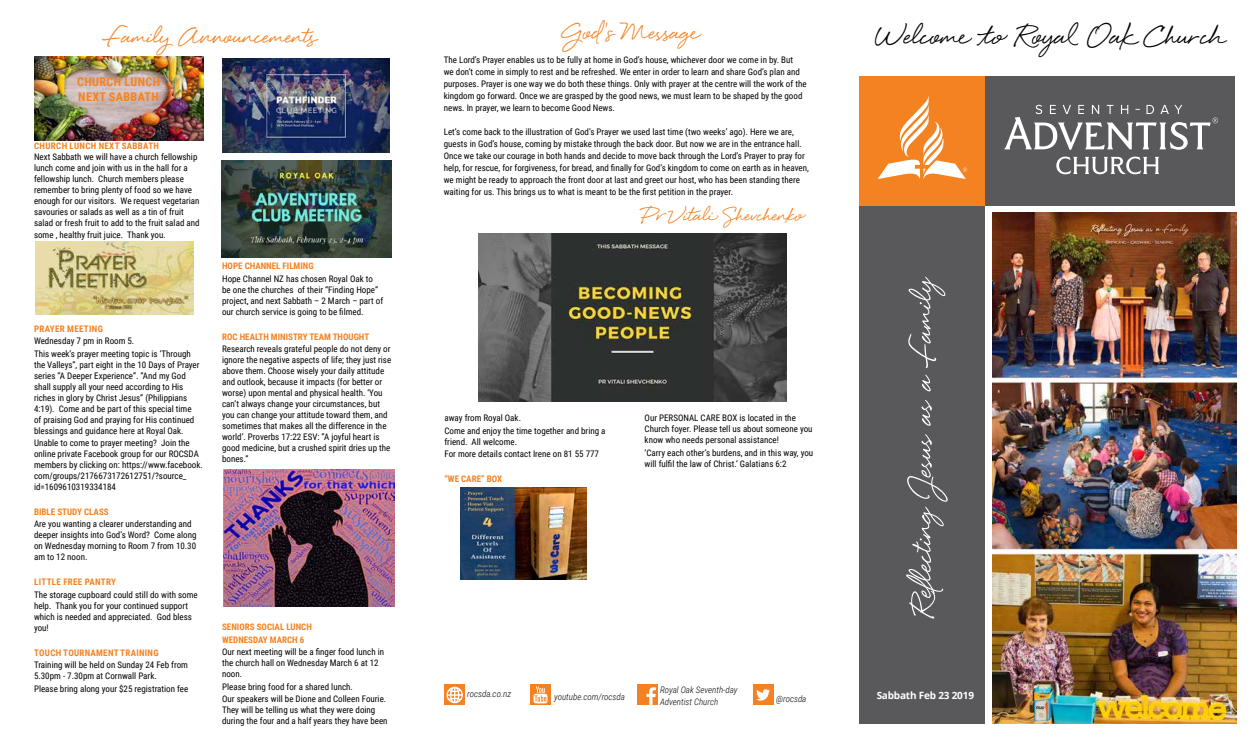
<style>
.page{position:relative;width:1259px;height:738px;background:#fff}
.page>*{position:absolute;margin:0;border:0;box-sizing:border-box;transform-origin:0 0}
.t1{font:51.2px "Eye Catching Pro";color:#fff}
.t2{font:48px "Eye Catching Pro";color:#000}
.t3{font:40px "Eye Catching Pro";color:#f58222}
.t4{font:34px "Eye Catching Pro";letter-spacing:-.005em;color:#f58222}
.t5{font:700 12px/14.4px "Roboto Condensed";letter-spacing:.035em;color:#f58222}
.t6{font:700 10px "Open Sans";letter-spacing:-.02em;color:#fff}
.t7{font:9px/11px "Roboto Condensed";color:#000}
.t8{font:700 9px/12.4px "Roboto Condensed";color:#f58222}
.t9{font:italic 300 9px/12px "Roboto Condensed";color:#000}
.t10{font:700 9px "Roboto Condensed";letter-spacing:.035em;color:#f58222}
.t11{font:700 9px "Roboto Condensed";letter-spacing:.03em;color:#f58222}
</style>
<div class="page">
<img style="left:35px;top:56px;width:169px;height:84px">
<div style="left:860px;top:205px;width:125px;height:518px;background:#59585b"></div>
<div style="left:985px;top:76px;width:250px;height:129px;background:#59585b"></div>
<div style="left:860px;top:76px;width:125px;height:129px;background:#f58220"></div>
<svg style="left:877px;top:95px;width:90px;height:84px"></svg>
<svg style="left:1056px;top:156px;width:103px;height:18px"></svg>
<svg style="left:1004px;top:105px;width:214px;height:45px"></svg>
<svg style="left:530px;top:684px;width:21px;height:21px"></svg>
<svg style="left:533px;top:686px;width:14px;height:16px"></svg>
<div style="left:637px;top:684px;width:21px;height:20px;background:#f58222"></div>
<svg style="left:646px;top:687px;width:10px;height:17px"></svg>
<div style="left:752px;top:684px;width:21px;height:20px;background:#f58222"></div>
<svg style="left:756px;top:689px;width:14px;height:11px"></svg>
<div style="left:444px;top:684px;width:21px;height:20px;background:#f58222"></div>
<svg style="left:446px;top:686px;width:17px;height:16px"></svg>
<img style="left:461px;top:487px;width:126px;height:91px">
<img style="left:35px;top:241px;width:158px;height:73px">
<img style="left:992px;top:212px;width:244px;height:510px">
<img style="left:478px;top:233px;width:309px;height:168px">
<img style="left:223px;top:58px;width:167px;height:94px">
<img style="left:222px;top:160px;width:169px;height:97px">
<img style="left:223px;top:469px;width:171px;height:136px">
<h3 class="t3" style="left:104px;top:20px;width:213px">Family Announcements</h3>
<h3 class="t5" style="left:77px;top:74px;width:84px">CHURCH LUNCH<br>NEXT SABBATH</h3>
<p class="t10" style="left:34px;top:140px;width:126px">CHURCH LUNCH NEXT SABBATH</p>
<p class="t7" style="left:34px;top:151px;width:167px">Next Sabbath we will have a church fellowship lunch come and join with us in the hall for a fellowship lunch. Church members please remember to bring plenty of food so we have enough for our visitors. We request vegetarian savouries or salads as well as a tin of fruit salad or fresh fruit to add to the fruit salad and some , healthy fruit juice. Thank you.</p>
<p class="t10" style="left:34px;top:322px;width:70px">PRAYER MEETING</p>
<p class="t7" style="left:34px;top:334px;width:158px;line-height:12.4px">Wednesday 7 pm in Room 5.<br>This week’s prayer meeting topic is ‘Through</p>
<p class="t7" style="left:34px;top:358px;width:167px">the Valleys”, part eight in the 10 Days of Prayer series “A Deeper Experience”. “And my God shall supply all your need according to His riches in glory by Christ Jesus” (Philippians 4:19). Come and be part of this special time of praising God and praying for His continued blessings and guidance here at Royal Oak.</p>
<p class="t7" style="left:34px;top:436px;width:170px">Unable to come to prayer meeting? Join the online private Facebook group for our ROCSDA members by clicking on: https://www.facebook. com/groups/2176673172612751/?source_ id=1609610319334184</p>
<p class="t8" style="left:34px;top:505px;width:76px">BIBLE STUDY CLASS</p>
<p class="t7" style="left:34px;top:518px;width:164px">Are you wanting a clearer understanding and deeper insights into God’s Word? Come along on Wednesday morning to Room 7 from 10.30 am to 12 noon.</p>
<p class="t10" style="left:34px;top:575px;width:83px">LITTLE FREE PANTRY</p>
<p class="t7" style="left:34px;top:588px;width:165px">The storage cupboard could still do with some help. Thank you for your continued support which is needed and appreciated. God bless you!</p>
<p class="t11" style="left:34px;top:645px;width:126px">TOUCH TOURNAMENT TRAINING</p>
<p class="t7" style="left:34px;top:658px;width:156px">Training will be held on Sunday 24 Feb from<br>5.30pm - 7.30pm at Cornwall Park.</p>
<p class="t7" style="left:34px;top:682px;width:156px">Please bring along your $25 registration fee</p>
<p class="t8" style="left:222px;top:259px;width:93px">HOPE CHANNEL FILMING</p>
<p class="t7" style="left:222px;top:272px;width:163px">Hope Channel NZ has chosen Royal Oak to be one the churches of their “Finding Hope” project, and next Sabbath – 2 March – part of our church service is going to be filmed.</p>
<p class="t8" style="left:222px;top:330px;width:149px">ROC HEALTH MINISTRY TEAM THOUGHT</p>
<p class="t7" style="left:222px;top:343px;width:171px">Research reveals grateful people do not deny or ignore the negative aspects of life; they just rise above them. Choose wisely your daily attitude and outlook, because it impacts (for better or worse) upon mental and physical health. ‘You can’t always change your circumstances, but you can change your attitude toward them, and sometimes that makes all the difference in the world’. Proverbs 17:22 ESV: “A joyful heart is good medicine, but a crushed spirit dries up the bones.”</p>
<p class="t8" style="left:222px;top:620px;width:91px">SENIORS SOCIAL LUNCH<br>WEDNESDAY MARCH 6</p>
<p class="t7" style="left:222px;top:645px;width:164px">Our next meeting will be a finger food lunch in the church hall on Wednesday March 6 at 12 noon.</p>
<p class="t7" style="left:222px;top:679px;width:166px;line-height:12.4px">Please bring food for a shared lunch.<br>Our speakers will be Dione and Colleen Fourie.</p>
<p class="t7" style="left:222px;top:703px;width:167px">They will be telling us what they were doing during the four and a half years they have been</p>
<h3 class="t3" style="left:562px;top:16px;width:136px">God’s Message</h3>
<p class="t7" style="left:444px;top:53px;width:364px;line-height:12px">The Lord’s Prayer enables us to be fully at home in God’s house, whichever door we come in by. But<br>we don’t come in simply to rest and be refreshed. We enter in order to learn and share God’s plan and purposes. Prayer is one way we do both these things. Only with prayer at the centre will the work of the kingdom go forward. Once we are grasped by the good news, we must learn to be shaped by the good news. In prayer, we learn to become Good News.</p>
<p class="t7" style="left:444px;top:125px;width:366px;line-height:12px">Let’s come back to the illustration of God’s Prayer we used last time (two weeks’ ago). Here we are, guests in God’s house, coming by mistake through the back door. But now we are in the entrance hall.<br>Once we take our courage in both hands and decide to move back through the Lord’s Prayer to pray for help, for rescue, for forgiveness, for bread, and finally for God’s kingdom to come on earth as in heaven, we might be ready to approach the front door at last and greet our host, who has been standing there waiting for us. This brings us to what is meant to be the first petition in the prayer.</p>
<h3 class="t4" style="left:641px;top:201px;width:164px">Pr Vitali Shevchenko</h3>
<p class="t7" style="left:444px;top:411px;width:163px;line-height:12.4px">away from Royal Oak.<br>Come and enjoy the time together and bring a</p>
<p class="t7" style="left:444px;top:434px;width:156px;line-height:12.4px">friend. All welcome.<br>For more details contact Irene on 81 55 777</p>
<p class="t8" style="left:444px;top:471px;width:59px">“WE CARE” BOX</p>
<p class="t7" style="left:644px;top:412px;width:170px">Our PERSONAL CARE BOX is located in the<br>Church foyer. Please tell us about someone you know who needs personal assistance!</p>
<p class="t7" style="left:644px;top:446px;width:170px">‘Carry each other’s burdens, and in this way, you will fulfil the law of Christ.’ Galatians 6:2</p>
<p class="t9" style="left:467px;top:687px;width:45px">rocsda.co.nz</p>
<p class="t9" style="left:554px;top:689px;width:72px">youtube.com/rocsda</p>
<p class="t9" style="left:660px;top:683px;width:79px">Royal Oak Seventh-day<br>Adventist Church</p>
<p class="t9" style="left:776px;top:692px;width:32px">@rocsda</p>
<h2 class="t2" style="left:874px;top:16px;width:348px">Welcome to Royal Oak Church</h2>
<h1 class="t1" style="left:902px;top:618px;width:348px;rotate:-90deg">Reflecting Jesus as a Family</h1>
<p class="t6" style="left:876px;top:687px;width:99px">Sabbath Feb 23 2019</p>
</div>
